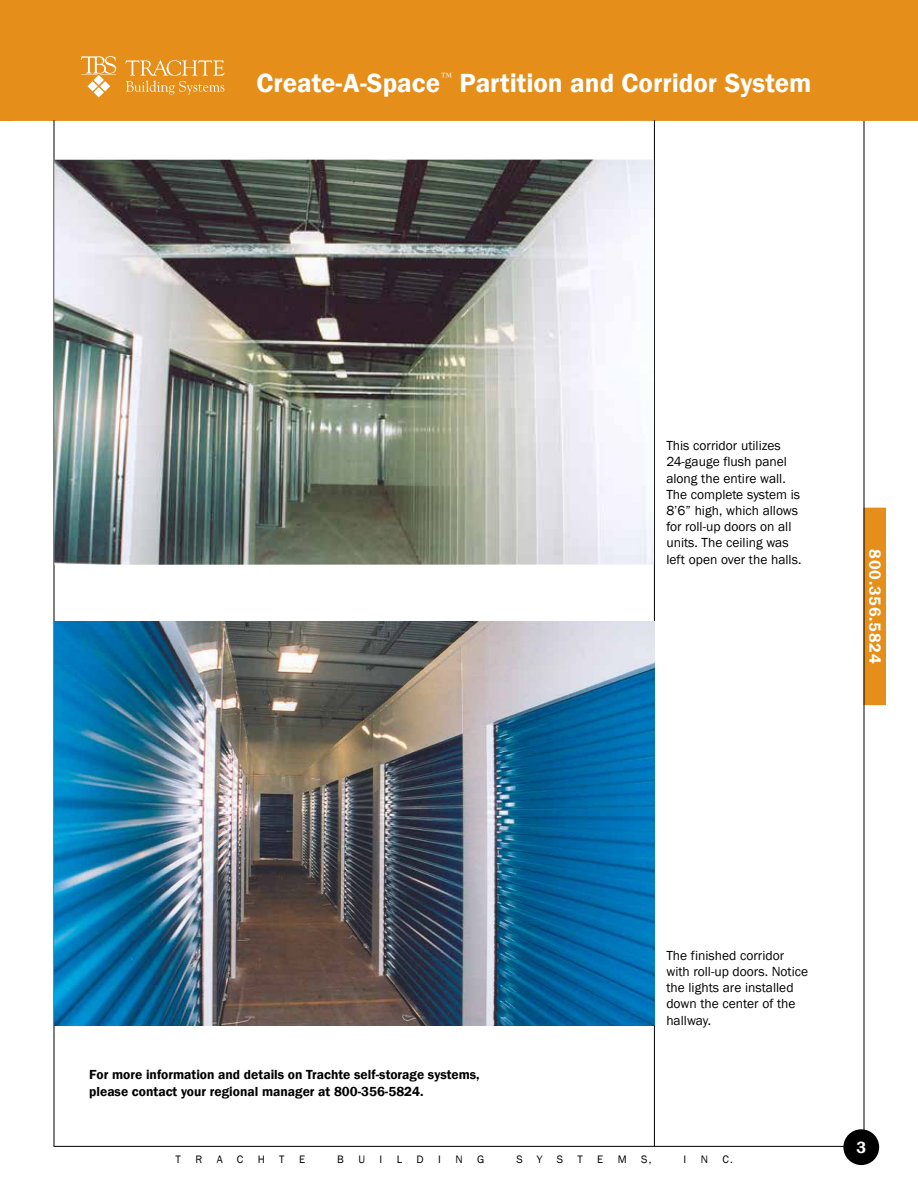
<style>
.page{position:relative;width:918px;height:1188px;background:#fff}
.page>*{position:absolute;margin:0;border:0;box-sizing:border-box;transform-origin:0 0}
.t1{font:600 27px "Franklin Gothic";color:#fff}
.t2{font:600 16.65px "Franklin Gothic";color:#fff}
.t3{font:600 16.5px "Franklin Gothic";letter-spacing:.05em;color:#fff}
.t4{font:13.5px/16.2px "Franklin Gothic";color:#000}
.t5{font:600 13.5px/16.2px "Franklin Gothic";color:#000}
.t6{font:11.1px "Franklin Gothic";color:#000}
</style>
<div class="page">
<hr style="left:54px;top:1146px;width:807px;height:1px;background:#000">
<div style="left:864px;top:508px;width:21px;height:197px;background:#e58e1a"></div>
<hr style="left:864px;top:120px;width:1px;height:1026px;background:#000">
<div style="left:843px;top:1129px;width:36px;height:36px;background:#000;border-radius:50%"></div>
<div style="left:13px;top:0;width:905px;height:120px;background:#e58e1a"></div>
<div style="left:0;top:0;width:13px;height:120px;background:#e58e1a"></div>
<svg style="left:81px;top:56px;width:35px;height:41px"></svg>
<svg style="left:126px;top:60px;width:99px;height:35px"></svg>
<hr style="left:654px;top:120px;width:1px;height:1026px;background:#000">
<hr style="left:54px;top:120px;width:1px;height:1026px;background:#000">
<img style="left:54px;top:160px;width:600px;height:405px">
<img style="left:54px;top:621px;width:600px;height:405px">
<h1 class="t1" style="left:256px;top:67px;width:557px">Create-A-Space<sup>™</sup> Partition and Corridor System</h1>
<p class="t4" style="left:666px;top:438px;width:137px">This corridor utilizes<br>24-gauge flush panel along the entire wall.<br>The complete system is<br>8’6” high, which allows for roll-up doors on all units. The ceiling was left open over the halls.</p>
<p class="t3" style="left:885px;top:549px;width:116px;rotate:90deg">800.356.5824</p>
<p class="t5" style="left:89px;top:1067px;width:392px">For more information and details on Trachte self-storage systems, please contact your regional manager at 800-356-5824.</p>
<p class="t4" style="left:666px;top:947px;width:143px">The finished corridor with roll-up doors. Notice the lights are installed down the center of the hallway.</p>
<p class="t6" style="left:176px;top:1153px;width:7px">T</p>
<p class="t6" style="left:195px;top:1153px;width:8px">R</p>
<p class="t6" style="left:217px;top:1153px;width:7px">A</p>
<p class="t6" style="left:237px;top:1153px;width:8px">C</p>
<p class="t6" style="left:258px;top:1153px;width:9px">H</p>
<p class="t6" style="left:279px;top:1153px;width:7px">T</p>
<p class="t6" style="left:299px;top:1153px;width:8px">E</p>
<p class="t6" style="left:337px;top:1153px;width:8px">B</p>
<p class="t6" style="left:358px;top:1153px;width:8px">U</p>
<p class="t6" style="left:380px;top:1153px;width:4px">I</p>
<p class="t6" style="left:397px;top:1153px;width:7px">L</p>
<p class="t6" style="left:417px;top:1153px;width:9px">D</p>
<p class="t6" style="left:438px;top:1153px;width:4px">I</p>
<p class="t6" style="left:456px;top:1153px;width:9px">N</p>
<p class="t6" style="left:477px;top:1153px;width:9px">G</p>
<p class="t6" style="left:516px;top:1153px;width:8px">S</p>
<p class="t6" style="left:537px;top:1153px;width:7px">Y</p>
<p class="t6" style="left:557px;top:1153px;width:8px">S</p>
<p class="t6" style="left:577px;top:1153px;width:7px">T</p>
<p class="t6" style="left:597px;top:1153px;width:8px">E</p>
<p class="t6" style="left:618px;top:1153px;width:11px">M</p>
<p class="t6" style="left:641px;top:1153px;width:12px">S,</p>
<p class="t6" style="left:684px;top:1153px;width:4px">I</p>
<p class="t6" style="left:701px;top:1153px;width:9px">N</p>
<p class="t6" style="left:722px;top:1153px;width:12px">C.</p>
<p class="t2" style="left:856px;top:1137px;width:11px">3</p>
</div>
